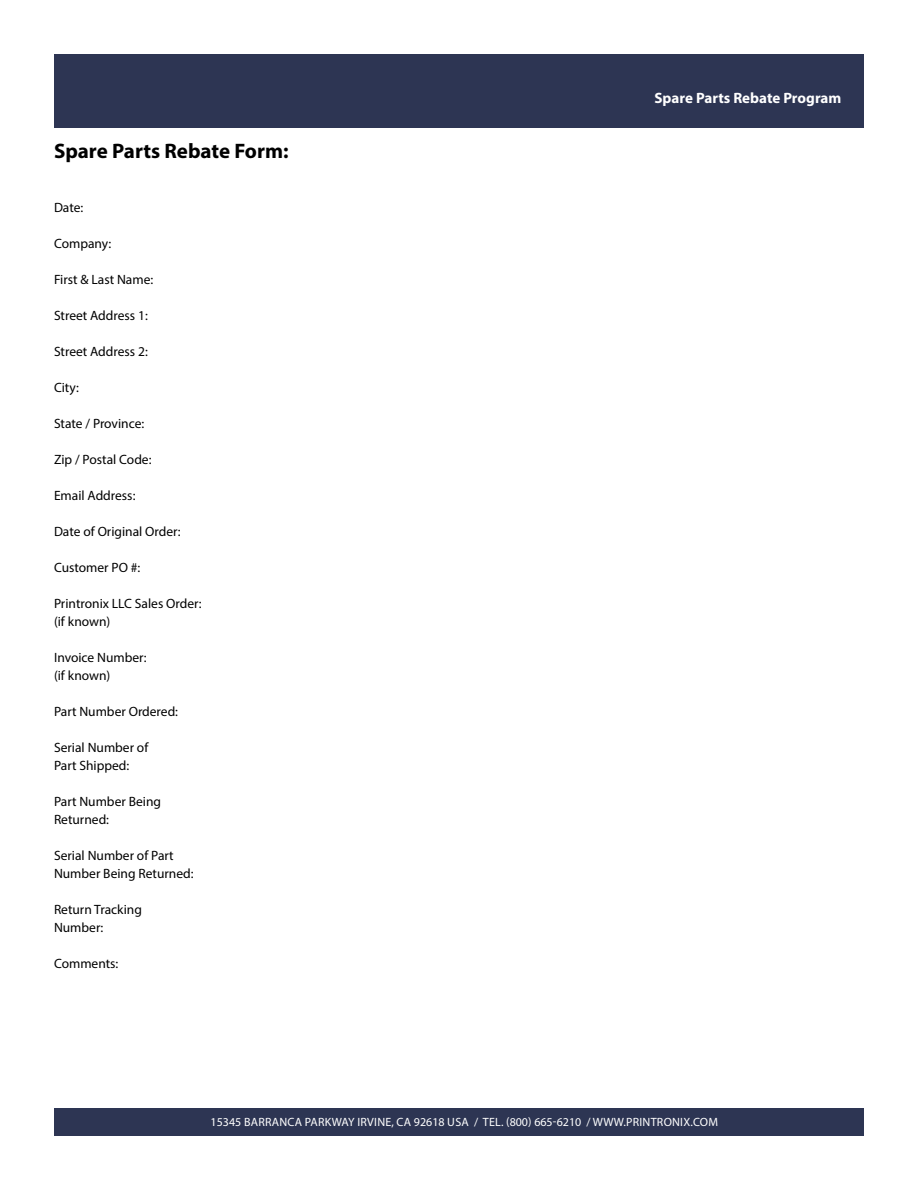
<style>
.page{position:relative;width:918px;height:1188px;background:#fff}
.page>*{position:absolute;margin:0;border:0;box-sizing:border-box;transform-origin:0 0}
.t1{font:700 21px "Myriad Pro";color:#000}
.t2{font:700 15px "Myriad Pro";color:#fff}
.t3{font:13.5px/18px "Myriad Pro";color:#000}
.t4{font:12px "Myriad Pro";letter-spacing:.02em;color:#fff}
</style>
<div class="page">
<div style="left:54px;top:54px;width:810px;height:74px;background:#2d3553"></div>
<div style="left:54px;top:1108px;width:810px;height:28px;background:#2d3553"></div>
<h1 class="t1" style="left:54px;top:138px;width:236px">Spare Parts Rebate Form:</h1>
<p class="t3" style="left:54px;top:199px;width:31px">Date:</p>
<p class="t3" style="left:54px;top:235px;width:59px">Company:</p>
<p class="t3" style="left:54px;top:271px;width:101px">First &amp; Last Name:</p>
<p class="t3" style="left:54px;top:307px;width:95px">Street Address 1:</p>
<p class="t3" style="left:54px;top:343px;width:95px">Street Address 2:</p>
<p class="t3" style="left:54px;top:379px;width:27px">City:</p>
<p class="t3" style="left:54px;top:415px;width:92px">State / Province:</p>
<p class="t3" style="left:54px;top:451px;width:99px">Zip / Postal Code:</p>
<p class="t3" style="left:54px;top:487px;width:83px">Email Address:</p>
<p class="t3" style="left:54px;top:523px;width:128px">Date of Original Order:</p>
<p class="t3" style="left:54px;top:559px;width:88px">Customer PO #:</p>
<p class="t3" style="left:54px;top:595px;width:149px">Printronix LLC Sales Order: (if known)</p>
<p class="t3" style="left:54px;top:649px;width:94px">Invoice Number: (if known)</p>
<p class="t3" style="left:54px;top:703px;width:126px">Part Number Ordered:</p>
<p class="t3" style="left:54px;top:739px;width:96px">Serial Number of<br>Part Shipped:</p>
<p class="t3" style="left:54px;top:793px;width:109px">Part Number Being<br>Returned:</p>
<p class="t3" style="left:54px;top:847px;width:141px">Serial Number of Part<br>Number Being Returned:</p>
<p class="t3" style="left:54px;top:901px;width:90px">Return Tracking<br>Number:</p>
<p class="t3" style="left:54px;top:955px;width:66px">Comments:</p>
<p class="t2" style="left:654px;top:89px;width:188px">Spare Parts Rebate Program</p>
<p class="t4" style="left:211px;top:1115px;width:509px">15345 BARRANCA PARKWAY IRVINE, CA 92618 USA / TEL. (800) 665-6210 / WWW.PRINTRONIX.COM</p>
</div>
